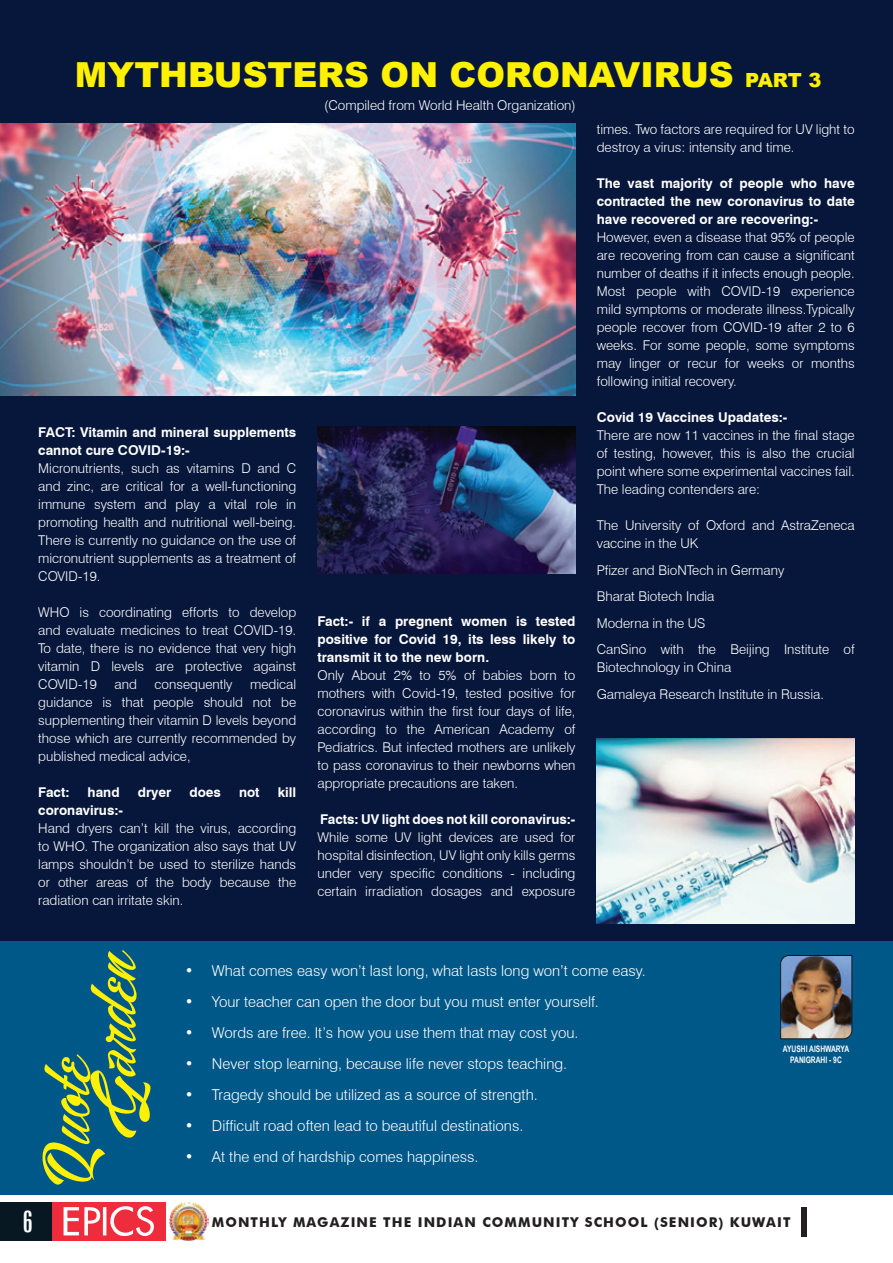
<style>
.page{position:relative;width:893px;height:1263px;background:#fff}
.page>*{position:absolute;margin:0;border:0;box-sizing:border-box;transform-origin:0 0}
.t1{font:900 34.5px "Arial";color:#fff101}
.t2{font:extra-condensed 30px "Zurich BT";color:#fff}
.t3{font:300 15px "Swiss 721 BT";color:#fff}
.t4{font:300 13.5px/18px "Swiss 721 BT";color:#fff;text-align:justify}
.t5{font:700 13.5px/18px "Swiss 721 BT";color:#fff;text-align:justify}
.t6{font:700 13.5px "Futura BT";letter-spacing:.08em;color:#231f20}
.t7{font:700 9px/10.8px "Arial Narrow";color:#fff;text-align:center;scale:.91 1}
.s1{font-size:19.5px}
</style>
<div class="page">
<div style="left:0;top:941px;width:893px;height:254px;background:#005888"></div>
<svg style="left:42px;top:950px;width:109px;height:235px"></svg>
<img style="left:780px;top:955px;width:73px;height:84px">
<div style="left:0;top:0;width:893px;height:941px;background:#07173b"></div>
<img style="left:0;top:124px;width:576px;height:272px">
<img style="left:317px;top:427px;width:258px;height:146px">
<img style="left:597px;top:739px;width:258px;height:184px">
<div style="left:0;top:1202px;width:53px;height:39px;background:#071822"></div>
<div style="left:53px;top:1202px;width:113px;height:39px;background:#ee2c3b"></div>
<svg style="left:64px;top:1206px;width:90px;height:30px"></svg>
<div style="left:801px;top:1207px;width:6px;height:29px;background:#231f20"></div>
<img style="left:169px;top:1202px;width:40px;height:39px">
<h1 class="t1" style="left:75px;top:50px;width:748px">MYTHBUSTERS ON CORONAVIRUS <span class="s1">PART 3</span></h1>
<p class="t4" style="left:324px;top:96px;width:253px">(Compiled from World Health Organization)</p>
<p class="t4" style="left:597px;top:120px;width:259px">times. Two factors are required for UV light to destroy a virus: intensity and time.</p>
<p class="t5" style="left:597px;top:174px;width:259px">The vast majority of people who have contracted the new coronavirus to date have recovered or are recovering:-</p>
<p class="t4" style="left:597px;top:228px;width:259px">However, even a disease that 95% of people are recovering from can cause a significant number of deaths if it infects enough people.<br>Most people with COVID-19 experience mild symptoms or moderate illness.Typically people recover from COVID-19 after 2 to 6 weeks. For some people, some symptoms may linger or recur for weeks or months following initial recovery.</p>
<p class="t5" style="left:597px;top:408px;width:192px">Covid 19 Vaccines Upadates:-</p>
<p class="t4" style="left:597px;top:426px;width:259px">There are now 11 vaccines in the final stage of testing, however, this is also the crucial point where some experimental vaccines fail.<br>The leading contenders are:</p>
<p class="t4" style="left:597px;top:516px;width:259px">The University of Oxford and AstraZeneca vaccine in the UK</p>
<p class="t4" style="left:597px;top:556px;width:259px;line-height:26.5px;text-align:left">Pfizer and BioNTech in Germany<br>Bharat Biotech India<br>Moderna in the US<br>CanSino with the Beijing Institute of</p>
<p class="t4" style="left:597px;top:654px;width:229px;line-height:26.5px">Biotechnology in China<br>Gamaleya Research Institute in Russia.</p>
<p class="t5" style="left:38px;top:423px;width:259px">FACT: Vitamin and mineral supplements cannot cure COVID-19:-</p>
<p class="t4" style="left:38px;top:459px;width:259px">Micronutrients, such as vitamins D and C and zinc, are critical for a well-functioning immune system and play a vital role in promoting health and nutritional well-being.<br>There is currently no guidance on the use of micronutrient supplements as a treatment of COVID-19.</p>
<p class="t4" style="left:38px;top:603px;width:259px">WHO is coordinating efforts to develop and evaluate medicines to treat COVID-19.<br>To date, there is no evidence that very high vitamin D levels are protective against COVID-19</p>
<p class="t5" style="left:317px;top:612px;width:259px">Fact:- if a pregnent women is tested positive for Covid 19, its less likely to transmit it to the new born.</p>
<p class="t4" style="left:317px;top:666px;width:259px">Only About 2% to 5% of babies born to mothers with Covid-19, tested positive for coronavirus within the first four days of life, according to the American Academy of Pediatrics. But infected mothers are unlikely to pass coronavirus to their newborns when appropriate precautions are taken.</p>
<p class="t5" style="left:320px;top:810px;width:257px">Facts: UV light does not kill coronavirus:-</p>
<p class="t4" style="left:317px;top:828px;width:259px">While some UV light devices are used for hospital disinfection, UV light only kills germs under very specific conditions - including certain irradiation dosages and exposure</p>
<p class="t4" style="left:38px;top:675px;width:259px;text-indent:212px">medical guidance is that people should not be supplementing their vitamin D levels beyond those which are currently recommended by published medical advice,</p>
<p class="t5" style="left:38px;top:783px;width:33px">Fact:</p>
<p class="t5" style="left:88px;top:783px;width:34px">hand</p>
<p class="t5" style="left:138px;top:783px;width:35px">dryer</p>
<p class="t5" style="left:189px;top:783px;width:33px">does</p>
<p class="t5" style="left:239px;top:783px;width:22px">not</p>
<p class="t5" style="left:278px;top:783px;width:20px">kill</p>
<p class="t5" style="left:38px;top:801px;width:86px">coronavirus:-</p>
<p class="t4" style="left:38px;top:819px;width:259px">Hand dryers can’t kill the virus, according to WHO. The organization also says that UV lamps shouldn’t be used to sterilize hands or other areas of the body because the radiation can irritate skin.</p>
<p class="t4" style="left:115px;top:675px;width:24px">and</p>
<p class="t4" style="left:155px;top:675px;width:79px">consequently</p>
<p class="t3" style="left:185px;top:961px;width:462px">• What comes easy won’t last long, what lasts long won’t come easy.</p>
<p class="t3" style="left:185px;top:992px;width:415px">• Your teacher can open the door but you must enter yourself.</p>
<p class="t3" style="left:185px;top:1023px;width:395px">• Words are free. It’s how you use them that may cost you.</p>
<p class="t3" style="left:185px;top:1054px;width:384px">• Never stop learning, because life never stops teaching.</p>
<p class="t3" style="left:185px;top:1085px;width:354px">• Tragedy should be utilized as a source of strength.</p>
<p class="t3" style="left:185px;top:1116px;width:340px">• Difficult road often lead to beautiful destinations.</p>
<p class="t3" style="left:185px;top:1147px;width:295px">• At the end of hardship comes happiness.</p>
<p class="t7" style="left:783px;top:1043px;width:74px">AYUSHI AISHWARYA<br>PANIGRAHI - 9C</p>
<h2 class="t2" style="left:22px;top:1204px;width:12px">6</h2>
<p class="t6" style="left:212px;top:1214px;width:580px">MONTHLY MAGAZINE THE INDIAN COMMUNITY SCHOOL (SENIOR) KUWAIT</p>
</div>
